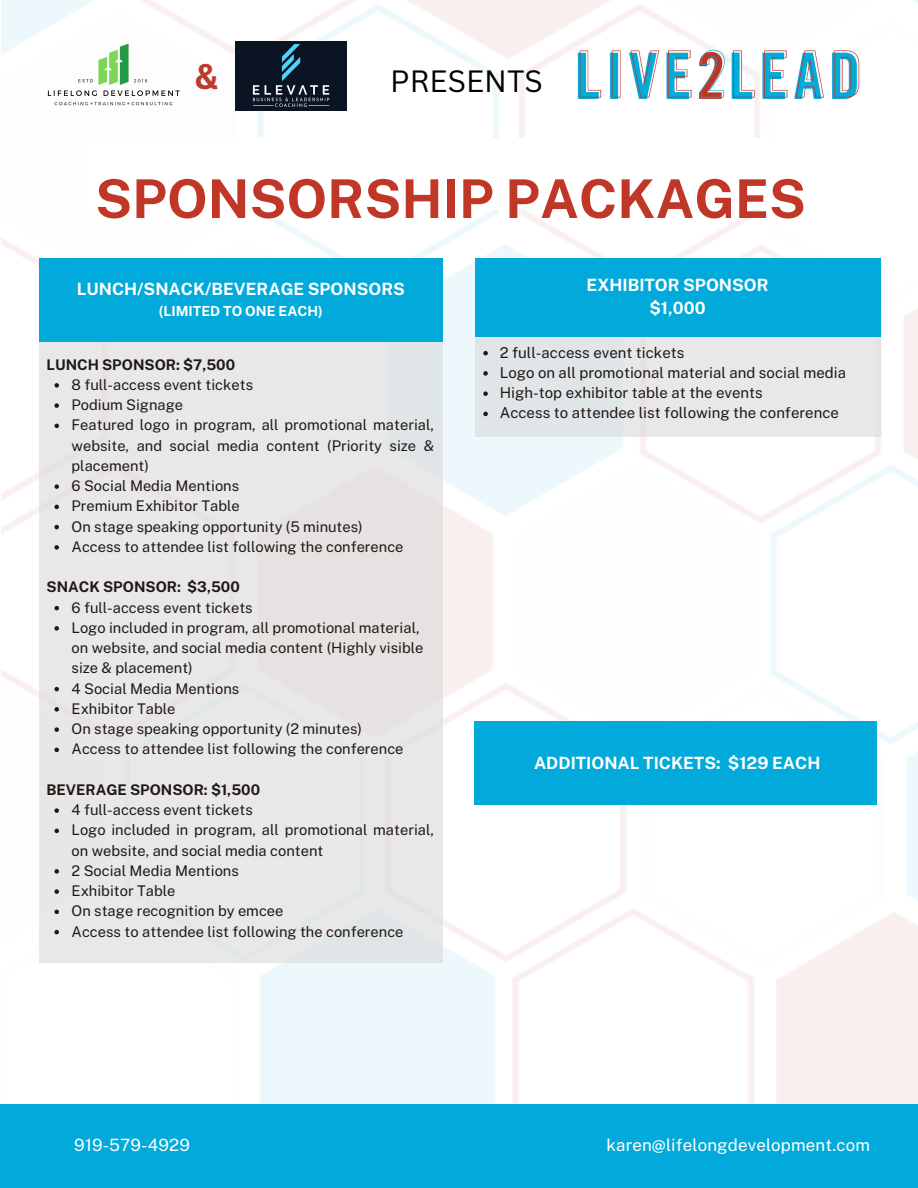
<style>
.page{position:relative;width:918px;height:1188px;background:#fff}
.page>*{position:absolute;margin:0;border:0;box-sizing:border-box;transform-origin:0 0}
.t1{font:700 53.4px "Public Sans";color:#c13727}
.t2{font:700 34.65px "Canva Sans";color:#bd3b2d}
.t3{font:30px "Canva Sans";color:#000}
.t4{font:700 16.95px/23.7px "Public Sans";color:#fff;text-align:center}
.t5{font:16.95px "Public Sans";letter-spacing:.01em;color:#fff}
.t6{font:15px "Public Sans";color:#211815}
.t7{font:14.7px/20.2px "Public Sans";color:#211815}
.t8{font:700 14.7px "Public Sans";color:#211815}
.t9{font:700 13.95px "Public Sans";color:#fff}
</style>
<div class="page">
<img style="left:1px;top:0;width:917px;height:1104px">
<div style="left:86px;top:138px;width:747px;height:71px;background:#fff"></div>
<div style="left:39px;top:336px;width:403px;height:627px;background:#e8e8e8"></div>
<div style="left:1px;top:1104px;width:917px;height:84px;background:#01aadb"></div>
<img style="left:572px;top:48px;width:290px;height:56px">
<div style="left:39px;top:258px;width:403px;height:83px;background:#01aadb"></div>
<div style="left:475px;top:322px;width:405px;height:115px;background:#e8e8e8"></div>
<div style="left:475px;top:258px;width:405px;height:78px;background:#01aadb"></div>
<div style="left:474px;top:722px;width:402px;height:83px;background:#01aadb"></div>
<svg style="left:54px;top:383px;width:5px;height:5px"></svg>
<svg style="left:54px;top:403px;width:5px;height:5px"></svg>
<svg style="left:54px;top:424px;width:5px;height:4px"></svg>
<svg style="left:54px;top:484px;width:5px;height:5px"></svg>
<svg style="left:54px;top:505px;width:5px;height:4px"></svg>
<svg style="left:54px;top:525px;width:5px;height:4px"></svg>
<svg style="left:54px;top:545px;width:5px;height:5px"></svg>
<svg style="left:54px;top:606px;width:5px;height:4px"></svg>
<svg style="left:54px;top:626px;width:5px;height:5px"></svg>
<svg style="left:54px;top:687px;width:5px;height:4px"></svg>
<svg style="left:54px;top:707px;width:5px;height:5px"></svg>
<svg style="left:54px;top:727px;width:5px;height:5px"></svg>
<svg style="left:54px;top:748px;width:5px;height:4px"></svg>
<svg style="left:54px;top:808px;width:5px;height:5px"></svg>
<svg style="left:54px;top:829px;width:5px;height:4px"></svg>
<svg style="left:54px;top:869px;width:5px;height:5px"></svg>
<svg style="left:54px;top:889px;width:5px;height:5px"></svg>
<svg style="left:54px;top:910px;width:5px;height:4px"></svg>
<svg style="left:54px;top:930px;width:5px;height:4px"></svg>
<svg style="left:483px;top:351px;width:5px;height:4px"></svg>
<svg style="left:483px;top:371px;width:5px;height:5px"></svg>
<svg style="left:483px;top:391px;width:5px;height:5px"></svg>
<svg style="left:483px;top:412px;width:5px;height:4px"></svg>
<img style="left:47px;top:42px;width:133px;height:68px">
<img style="left:235px;top:42px;width:112px;height:68px">
<h3 class="t2" style="left:195px;top:52px;width:25px">&amp;</h3>
<p class="t3" style="left:390px;top:60px;width:154px">PRESENTS</p>
<p class="t1" style="left:95px;top:167px;width:712px">SPONSORSHIP PACKAGES</p>
<p class="t4" style="left:77px;top:277px;width:330px">LUNCH/SNACK/BEVERAGE SPONSORS</p>
<p class="t9" style="left:159px;top:303px;width:166px">(LIMITED TO ONE EACH)</p>
<h2 class="t8" style="left:47px;top:356px;width:190px">LUNCH SPONSOR: $7,500</h2>
<h1 class="t7" style="left:72px;top:374px;width:183px">8 full-access event tickets</h1>
<h3 class="t7" style="left:72px;top:395px;width:113px">Podium Signage</h3>
<h5 class="t7" style="left:72px;top:415px;width:364px;text-align:justify">Featured logo in program, all promotional material, website, and social media content (Priority size &amp; placement)</h5>
<p class="t7" style="left:72px;top:476px;width:169px">6 Social Media Mentions</p>
<p class="t7" style="left:72px;top:496px;width:170px">Premium Exhibitor Table</p>
<p class="t7" style="left:72px;top:516px;width:293px">On stage speaking opportunity (5 minutes)</p>
<p class="t7" style="left:72px;top:536px;width:333px">Access to attendee list following the conference</p>
<p class="t8" style="left:47px;top:578px;width:195px">SNACK SPONSOR: $3,500</p>
<p class="t7" style="left:72px;top:597px;width:183px">6 full-access event tickets</p>
<p class="t7" style="left:72px;top:617px;width:353px">Logo included in program, all promotional material, on website, and social media content (Highly visible size &amp; placement)</p>
<h5 class="t7" style="left:72px;top:678px;width:169px">4 Social Media Mentions</h5>
<p class="t7" style="left:72px;top:698px;width:105px">Exhibitor Table</p>
<p class="t7" style="left:72px;top:719px;width:292px">On stage speaking opportunity (2 minutes)</p>
<p class="t7" style="left:72px;top:739px;width:333px">Access to attendee list following the conference</p>
<p class="t8" style="left:47px;top:781px;width:215px">BEVERAGE SPONSOR: $1,500</p>
<p class="t7" style="left:72px;top:800px;width:183px">4 full-access event tickets</p>
<p class="t7" style="left:72px;top:820px;width:364px">Logo included in program, all promotional material, on website, and social media content</p>
<h5 class="t7" style="left:72px;top:860px;width:169px">2 Social Media Mentions</h5>
<p class="t7" style="left:72px;top:881px;width:105px">Exhibitor Table</p>
<p class="t7" style="left:72px;top:901px;width:213px">On stage recognition by emcee</p>
<p class="t7" style="left:72px;top:921px;width:333px">Access to attendee list following the conference</p>
<p class="t4" style="left:587px;top:273px;width:183px">EXHIBITOR SPONSOR $1,000</p>
<p class="t6" style="left:500px;top:343px;width:186px">2 full-access event tickets</p>
<p class="t6" style="left:500px;top:364px;width:348px">Logo on all promotional material and social media</p>
<h3 class="t6" style="left:500px;top:384px;width:264px">High-top exhibitor table at the events</h3>
<p class="t6" style="left:500px;top:404px;width:341px">Access to attendee list following the conference</p>
<p class="t4" style="left:534px;top:751px;width:288px">ADDITIONAL TICKETS: $129 EACH</p>
<h4 class="t5" style="left:74px;top:1135px;width:117px">919-579-4929</h4>
<h4 class="t5" style="left:606px;top:1135px;width:265px">karen@lifelongdevelopment.com</h4>
</div>
